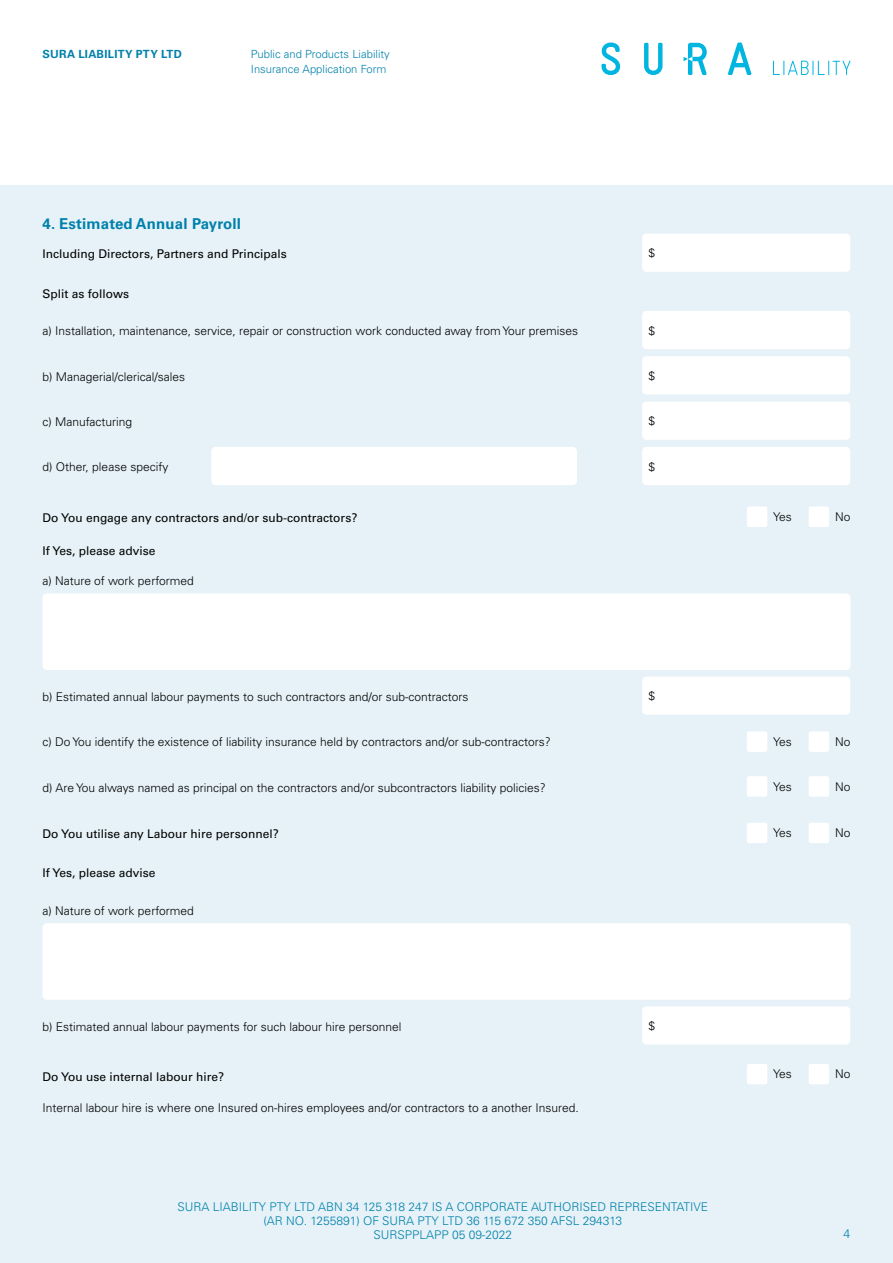
<style>
.page{position:relative;width:893px;height:1263px;background:#fff}
.page>*{position:absolute;margin:0;border:0;box-sizing:border-box;transform-origin:0 0}
.t1{font:700 15px "Univers LT Pro 65";letter-spacing:.01em;color:#0080ab}
.t2{font:300 12.3px "Univers LT Pro 45";color:#0080ab}
.t3{font:300 12px "Univers LT Pro 45";color:#000}
.t4{font:12px "Univers LT Pro 55 Roman";color:#000}
.t5{font:300 12px/14.4px "Univers LT Pro 45";color:#0080ab;text-align:center}
.t6{font:300 11.25px/15px "Univers LT Pro 45";color:#0080ab}
.t7{font:700 11.25px "Univers LT Pro 65";letter-spacing:.025em;color:#0080ab}
</style>
<div class="page">
<div style="left:0;top:185px;width:893px;height:1078px;background:#e6f2f7"></div>
<svg style="left:728px;top:43px;width:23px;height:32px"></svg>
<svg style="left:601px;top:43px;width:19px;height:32px"></svg>
<svg style="left:644px;top:43px;width:18px;height:32px"></svg>
<svg style="left:684px;top:43px;width:23px;height:32px"></svg>
<svg style="left:773px;top:61px;width:77px;height:14px"></svg>
<div style="left:642px;top:356px;width:208px;height:38px;background:#fff;border-radius:4px"></div>
<div style="left:642px;top:311px;width:208px;height:38px;background:#fff;border-radius:4px"></div>
<div style="left:642px;top:1006px;width:208px;height:38px;background:#fff;border-radius:4px"></div>
<div style="left:642px;top:676px;width:208px;height:39px;background:#fff;border-radius:4px"></div>
<div style="left:642px;top:401px;width:208px;height:39px;background:#fff;border-radius:4px"></div>
<div style="left:642px;top:234px;width:208px;height:38px;background:#fff;border-radius:4px"></div>
<div style="left:43px;top:923px;width:807px;height:77px;background:#fff;border-radius:4px"></div>
<div style="left:642px;top:447px;width:208px;height:38px;background:#fff;border-radius:4px"></div>
<div style="left:211px;top:447px;width:366px;height:38px;background:#fff;border-radius:4px"></div>
<div style="left:43px;top:593px;width:807px;height:77px;background:#fff;border-radius:4px"></div>
<div style="left:747px;top:506px;width:20px;height:21px;background:#fff;border-radius:2px"></div>
<div style="left:809px;top:506px;width:20px;height:21px;background:#fff;border-radius:2px"></div>
<div style="left:747px;top:731px;width:20px;height:21px;background:#fff;border-radius:2px"></div>
<div style="left:809px;top:731px;width:20px;height:21px;background:#fff;border-radius:2px"></div>
<div style="left:747px;top:776px;width:20px;height:21px;background:#fff;border-radius:2px"></div>
<div style="left:809px;top:776px;width:20px;height:21px;background:#fff;border-radius:2px"></div>
<div style="left:747px;top:823px;width:20px;height:20px;background:#fff;border-radius:2px"></div>
<div style="left:809px;top:823px;width:20px;height:20px;background:#fff;border-radius:2px"></div>
<div style="left:747px;top:1064px;width:20px;height:20px;background:#fff;border-radius:2px"></div>
<div style="left:809px;top:1064px;width:20px;height:20px;background:#fff;border-radius:2px"></div>
<p class="t7" style="left:43px;top:46px;width:141px">SURA LIABILITY PTY LTD</p>
<p class="t6" style="left:251px;top:46px;width:140px">Public and Products Liability<br>Insurance Application Form</p>
<p class="t1" style="left:43px;top:213px;width:200px">4. Estimated Annual Payroll</p>
<p class="t4" style="left:43px;top:245px;width:246px">Including Directors, Partners and Principals</p>
<p class="t3" style="left:648px;top:245px;width:8px">$</p>
<p class="t4" style="left:43px;top:285px;width:88px">Split as follows</p>
<p class="t3" style="left:43px;top:323px;width:537px">a) Installation, maintenance, service, repair or construction work conducted away from Your premises</p>
<p class="t3" style="left:43px;top:369px;width:144px">b) Managerial/clerical/sales</p>
<p class="t3" style="left:43px;top:414px;width:91px">c) Manufacturing</p>
<p class="t3" style="left:43px;top:459px;width:127px">d) Other, please specify</p>
<p class="t3" style="left:648px;top:322px;width:8px">$</p>
<p class="t3" style="left:648px;top:368px;width:8px">$</p>
<p class="t3" style="left:648px;top:413px;width:8px">$</p>
<p class="t3" style="left:648px;top:458px;width:8px">$</p>
<p class="t4" style="left:43px;top:509px;width:316px">Do You engage any contractors and/or sub-contractors?</p>
<p class="t3" style="left:773px;top:509px;width:20px">Yes</p>
<p class="t3" style="left:835px;top:509px;width:17px">No</p>
<p class="t4" style="left:43px;top:542px;width:114px">If Yes, please advise</p>
<p class="t3" style="left:43px;top:573px;width:153px">a) Nature of work performed</p>
<p class="t3" style="left:43px;top:689px;width:427px">b) Estimated annual labour payments to such contractors and/or sub-contractors</p>
<p class="t3" style="left:43px;top:734px;width:510px">c) Do You identify the existence of liability insurance held by contractors and/or sub-contractors?</p>
<p class="t3" style="left:43px;top:779px;width:505px">d) Are You always named as principal on the contractors and/or subcontractors liability policies?</p>
<p class="t4" style="left:43px;top:825px;width:238px">Do You utilise any Labour hire personnel?</p>
<p class="t4" style="left:43px;top:865px;width:114px">If Yes, please advise</p>
<p class="t3" style="left:43px;top:902px;width:153px">a) Nature of work performed</p>
<p class="t3" style="left:43px;top:1019px;width:360px">b) Estimated annual labour payments for such labour hire personnel</p>
<p class="t4" style="left:43px;top:1068px;width:183px">Do You use internal labour hire?</p>
<p class="t3" style="left:43px;top:1100px;width:538px">Internal labour hire is where one Insured on-hires employees and/or contractors to a another Insured.</p>
<p class="t3" style="left:648px;top:688px;width:8px">$</p>
<p class="t3" style="left:648px;top:1018px;width:8px">$</p>
<p class="t5" style="left:177px;top:1199px;width:532px">SURA LIABILITY PTY LTD ABN 34 125 318 247 IS A CORPORATE AUTHORISED REPRESENTATIVE (AR NO. 1255891) OF SURA PTY LTD 36 115 672 350 AFSL 294313<br>SURSPPLAPP 05 09-2022</p>
<p class="t3" style="left:773px;top:734px;width:20px">Yes</p>
<p class="t3" style="left:835px;top:734px;width:17px">No</p>
<p class="t3" style="left:773px;top:778px;width:20px">Yes</p>
<p class="t3" style="left:835px;top:778px;width:17px">No</p>
<p class="t3" style="left:773px;top:825px;width:20px">Yes</p>
<p class="t3" style="left:835px;top:825px;width:17px">No</p>
<p class="t3" style="left:773px;top:1066px;width:20px">Yes</p>
<p class="t3" style="left:835px;top:1066px;width:17px">No</p>
<p class="t2" style="left:844px;top:1226px;width:8px">4</p>
</div>
